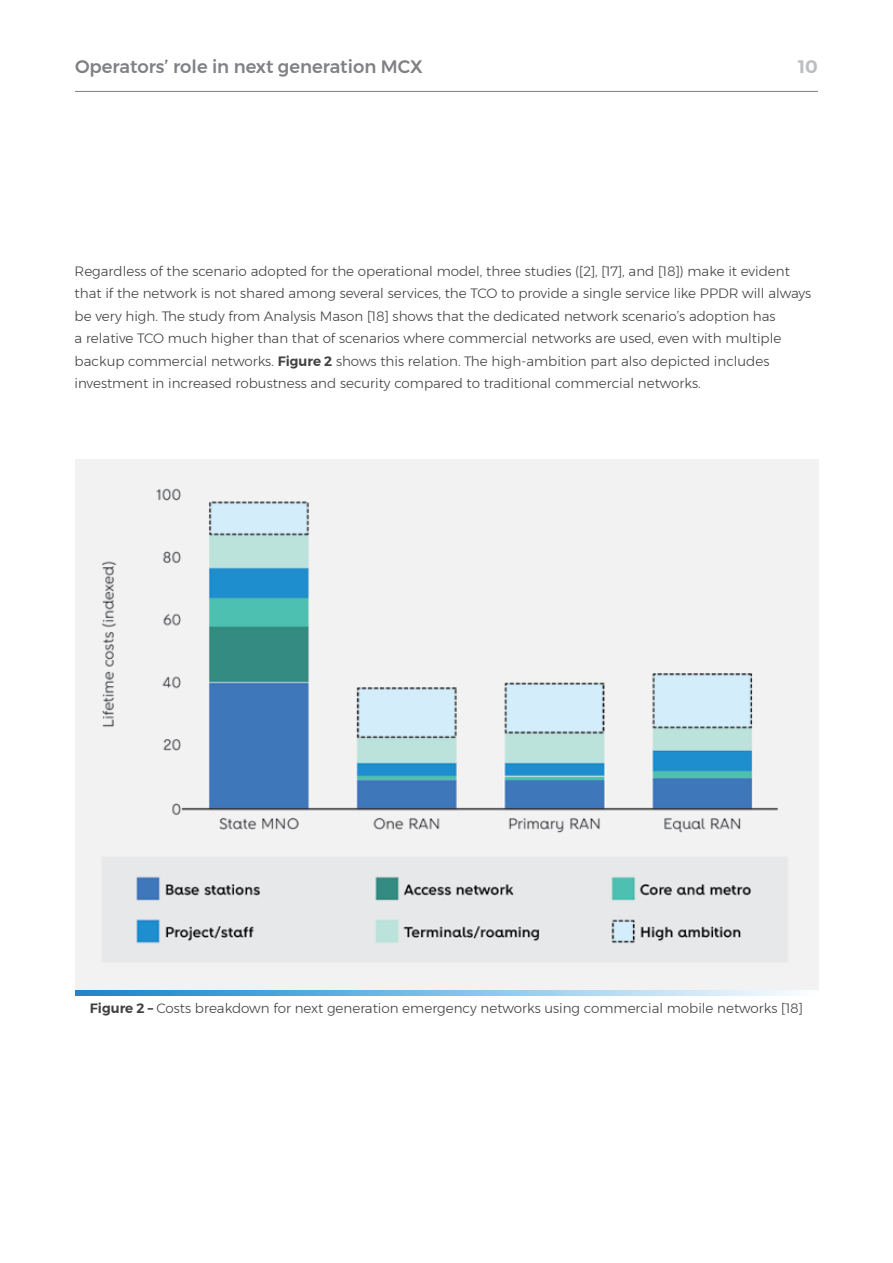
<style>
.page{position:relative;width:893px;height:1263px;background:#fff}
.page>*{position:absolute;margin:0;border:0;box-sizing:border-box;transform-origin:0 0}
.t1{font:500 18px "Montserrat";color:#808184}
.t2{font:600 18px "Montserrat";color:#bbbdbf}
.t3{font:300 13.5px/22.5px "Montserrat";color:#414142}
.s1{font-weight:600}
</style>
<div class="page">
<hr style="left:75px;top:91px;width:743px;height:1px;background:#808184">
<img style="left:75px;top:459px;width:743px;height:531px">
<svg style="left:75px;top:990px;width:719px;height:5px"></svg>
<h1 class="t1" style="left:75px;top:52px;width:349px">Operators’ role in next generation MCX</h1>
<h1 class="t2" style="left:798px;top:52px;width:21px">10</h1>
<p class="t3" style="left:75px;top:259px;width:738px">Regardless of the scenario adopted for the operational model, three studies ([2], [17], and [18]) make it evident that if the network is not shared among several services, the TCO to provide a single service like PPDR will always be very high. The study from Analysis Mason [18] shows that the dedicated network scenario’s adoption has<br>a relative TCO much higher than that of scenarios where commercial networks are used, even with multiple backup commercial networks. <span class="s1">Figure 2</span> shows this relation. The high-ambition part also depicted includes investment in increased robustness and security compared to traditional commercial networks.</p>
<p class="t3" style="left:90px;top:997px;width:715px"><span class="s1">Figure 2 –</span> Costs breakdown for next generation emergency networks using commercial mobile networks [18]</p>
</div>
